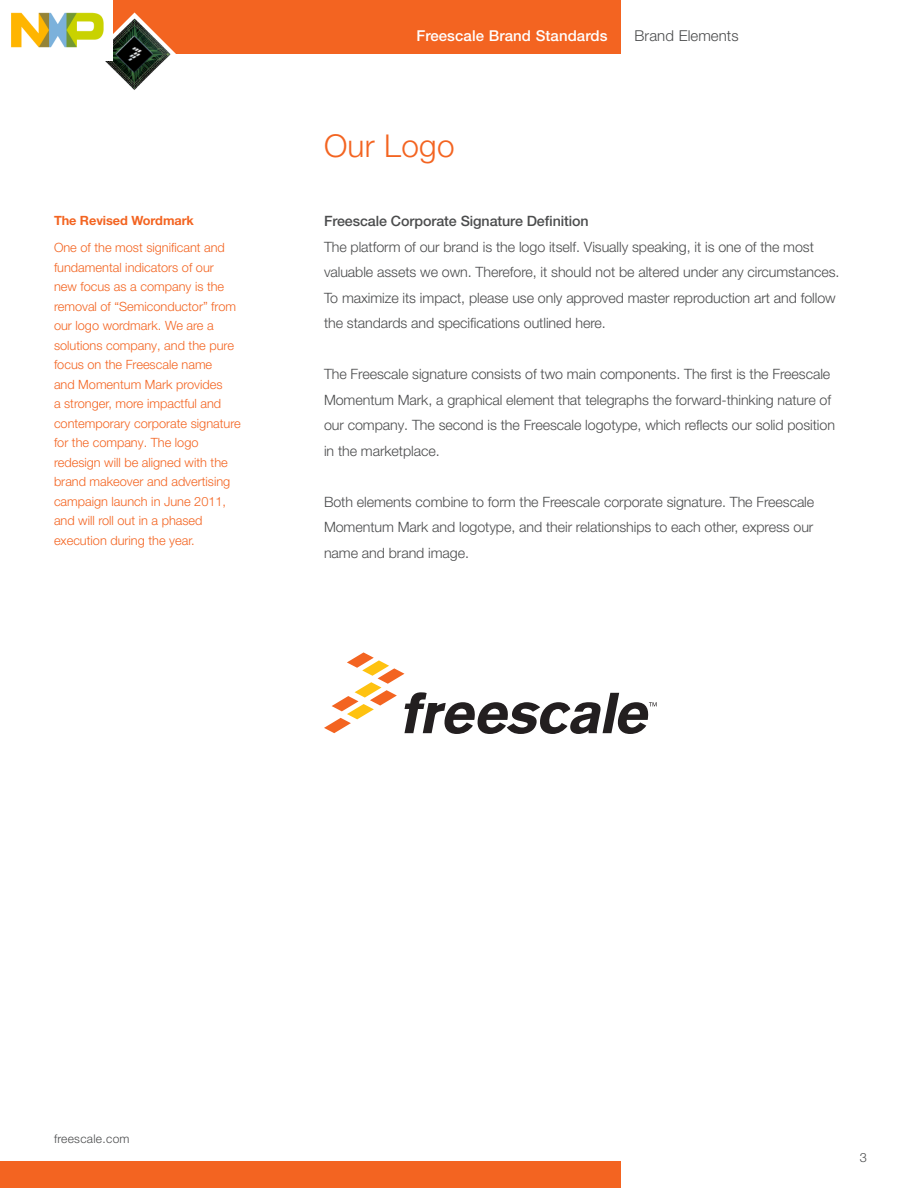
<style>
.page{position:relative;width:918px;height:1188px;background:#fff}
.page>*{position:absolute;margin:0;border:0;box-sizing:border-box;transform-origin:0 0}
._00_FSL_BrndGd_Title{font:300 31.5px "Helvetica Neue LT Pro";letter-spacing:.01em;color:#f36421}
.BR11_BodyCopy{font:500 15px "Helvetica Neue LT Pro";letter-spacing:.005em;color:#fff}
.BR11_BodyCopy-2{font:300 15px "Helvetica Neue LT Pro";letter-spacing:.005em;color:#4b4c4d}
.t1{font:300 14.25px/25.5px "Helvetica Neue LT Pro";letter-spacing:-.005em;color:#4b4c4d}
.t2{font:500 14.25px "Helvetica Neue LT Pro";letter-spacing:-.005em;color:#4b4c4d}
.sidebar_copy_5-3-11{font:300 12.75px/19.5px "Helvetica Neue LT Pro";color:#f36421}
.sidebar_header_5-3-1{font:700 12.75px "Helvetica Neue LT Pro";letter-spacing:-.005em;color:#f36421}
.t3{font:300 12.75px "Helvetica Neue LT Pro";color:#4b4c4d}
.t4{font:300 12px "Helvetica Neue LT Pro";letter-spacing:.025em;color:#4b4c4d}
</style>
<div class="page">
<div style="left:0;top:0;width:621px;height:54px;background:#f36421"></div>
<div style="left:0;top:1161px;width:621px;height:27px;background:#f36421"></div>
<svg style="left:112px;top:12px;width:64px;height:42px"></svg>
<img style="left:105px;top:17px;width:66px;height:73px">
<svg style="left:324px;top:652px;width:333px;height:82px"></svg>
<img style="left:0;top:0;width:112px;height:60px">
<p class="sidebar_header_5-3-1" style="left:54px;top:213px;width:141px">The Revised Wordmark</p>
<p class="sidebar_copy_5-3-11" style="left:54px;top:238px;width:188px">One of the most significant and fundamental indicators of our<br>new focus as a company is the removal of “Semiconductor” from our logo wordmark. We are a solutions company, and the pure focus on the Freescale name<br>and Momentum Mark provides<br>a stronger, more impactful and contemporary corporate signature for the company. The logo redesign will be aligned with the brand makeover and advertising campaign launch in June 2011, and will roll out in a phased execution during the year.</p>
<p class="BR11_BodyCopy" style="left:416px;top:27px;width:193px">Freescale Brand Standards</p>
<p class="BR11_BodyCopy-2" style="left:634px;top:27px;width:106px">Brand Elements</p>
<p class="_00_FSL_BrndGd_Title" style="left:324px;top:127px;width:132px">Our Logo</p>
<p class="t2" style="left:324px;top:213px;width:266px">Freescale Corporate Signature Definition</p>
<p class="t1" style="left:324px;top:234px;width:517px">The platform of our brand is the logo itself. Visually speaking, it is one of the most valuable assets we own. Therefore, it should not be altered under any circumstances.<br>To maximize its impact, please use only approved master reproduction art and follow the standards and specifications outlined here.</p>
<p class="t1" style="left:324px;top:361px;width:513px">The Freescale signature consists of two main components. The first is the Freescale Momentum Mark, a graphical element that telegraphs the forward-thinking nature of our company. The second is the Freescale logotype, which reflects our solid position in the marketplace.</p>
<p class="t1" style="left:324px;top:489px;width:492px;text-align:justify">Both elements combine to form the Freescale corporate signature. The Freescale Momentum Mark and logotype, and their relationships to each other, express our name and brand image.</p>
<p class="t4" style="left:54px;top:1132px;width:77px">freescale.com</p>
<p class="t3" style="left:860px;top:1149px;width:9px">3</p>
</div>
